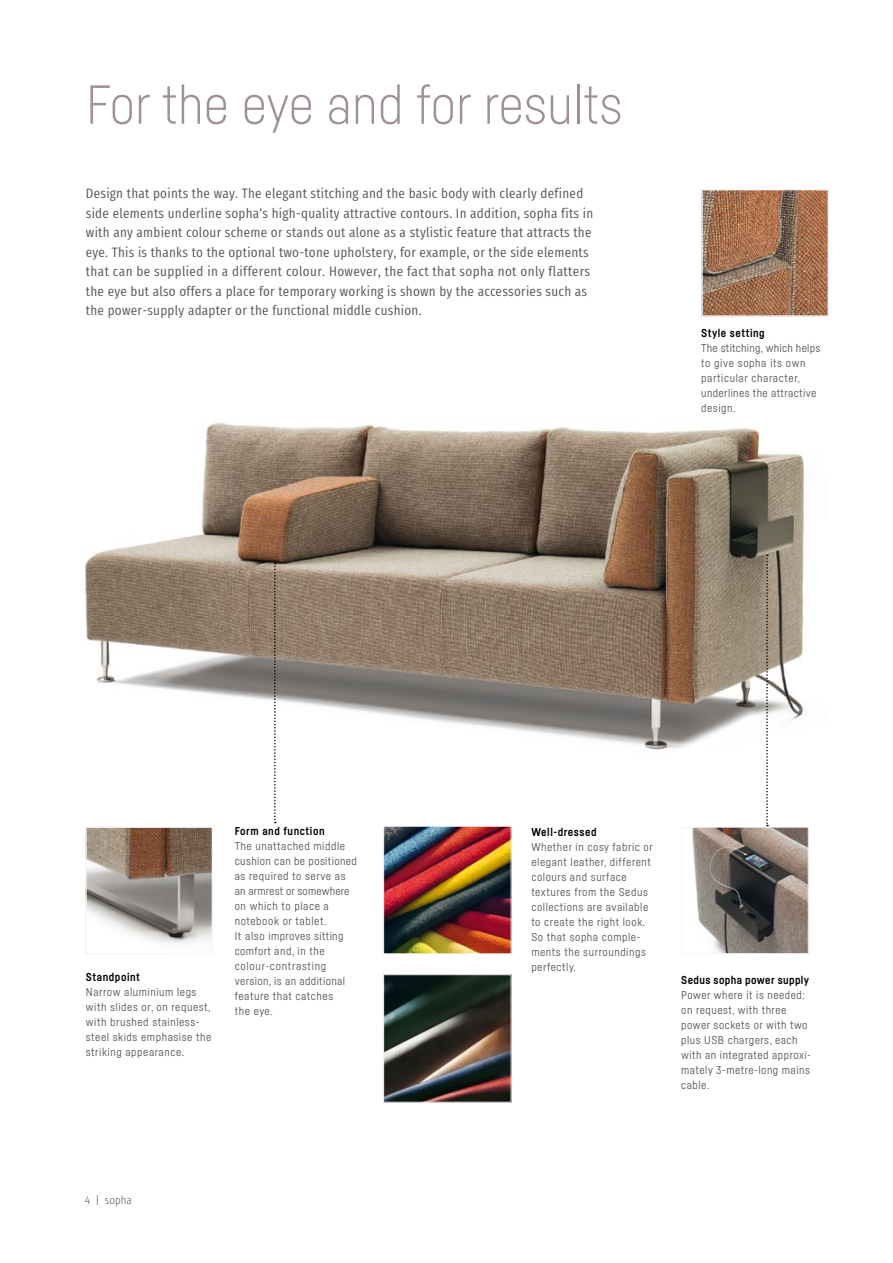
<style>
.page{position:relative;width:893px;height:1263px;background:#fff}
.page>*{position:absolute;margin:0;border:0;box-sizing:border-box;transform-origin:0 0}
.t1{font:300 54px "Sedus Sans";color:#a09197}
.t2{font:13.5px/19.5px "Sedus Text Condensed";letter-spacing:.02em;color:#58585a}
.t3{font:11.25px/15px "Sedus Sans";letter-spacing:.05em;color:#58585a}
.t4{font:700 11.25px "Sedus Sans";letter-spacing:.045em;color:#000}
.t5{font:300 11.25px "Sedus Text Condensed";color:#58585a}
</style>
<div class="page">
<img style="left:88px;top:829px;width:122px;height:115px">
<div style="left:85px;top:826px;width:128px;height:128px;border:2px solid #f6f6f6"></div>
<img style="left:692px;top:829px;width:115px;height:123px">
<div style="left:681px;top:827px;width:128px;height:127px;border:1px solid #f6f6f6"></div>
<img style="left:85px;top:422px;width:720px;height:328px">
<img style="left:385px;top:976px;width:125px;height:125px">
<div style="left:383px;top:974px;width:129px;height:129px;border:1px solid #f6f6f6"></div>
<img style="left:385px;top:828px;width:125px;height:124px">
<div style="left:383px;top:826px;width:129px;height:128px;border:1px solid #f6f6f6"></div>
<img style="left:704px;top:192px;width:122px;height:122px">
<div style="left:701px;top:189px;width:128px;height:128px;border:2px solid #f6f6f6"></div>
<svg style="left:766px;top:555px;width:2px;height:271px"></svg>
<svg style="left:274px;top:562px;width:2px;height:261px"></svg>
<h1 class="t1" style="left:86px;top:72px;width:538px">For the eye and for results</h1>
<p class="t2" style="left:86px;top:182px;width:509px">Design that points the way. The elegant stitching and the basic body with clearly defined side elements underline sopha‘s high-quality attractive contours. In addition, sopha fits in with any ambient colour scheme or stands out alone as a stylistic feature that attracts the eye. This is thanks to the optional two-tone upholstery, for example, or the side elements that can be supplied in a different colour. However, the fact that sopha not only flatters the eye but also offers a place for temporary working is shown by the accessories such as the power-supply adapter or the functional middle cushion.</p>
<p class="t4" style="left:701px;top:326px;width:65px">Style setting</p>
<p class="t3" style="left:701px;top:340px;width:121px">The stitching, which helps to give sopha its own particular character, underlines the attractive design.</p>
<p class="t4" style="left:86px;top:970px;width:56px">Standpoint</p>
<p class="t3" style="left:86px;top:984px;width:127px">Narrow aluminium legs with slides or, on request, with brushed stainless&shy;steel skids emphasise the striking appearance.</p>
<p class="t4" style="left:235px;top:824px;width:91px">Form and function</p>
<p class="t3" style="left:235px;top:839px;width:124px">The unattached middle cushion can be positioned as required to serve as an armrest or somewhere on which to place a notebook or tablet.<br>It also improves sitting comfort and, in the colour-contrasting version, is an additional feature that catches<br>the eye.</p>
<p class="t5" style="left:85px;top:1189px;width:48px">4 | sopha</p>
<p class="t4" style="left:531px;top:825px;width:67px">Well-dressed</p>
<p class="t3" style="left:531px;top:839px;width:123px">Whether in cosy fabric or elegant leather, different colours and surface textures from the Sedus collections are available to create the right look.<br>So that sopha comple&shy;ments the surroundings perfectly.</p>
<p class="t4" style="left:681px;top:973px;width:129px">Sedus sopha power supply</p>
<p class="t3" style="left:681px;top:987px;width:131px">Power where it is needed: on request, with three power sockets or with two plus USB chargers, each with an integrated approxi&shy;mately 3-metre-long mains cable.</p>
</div>
